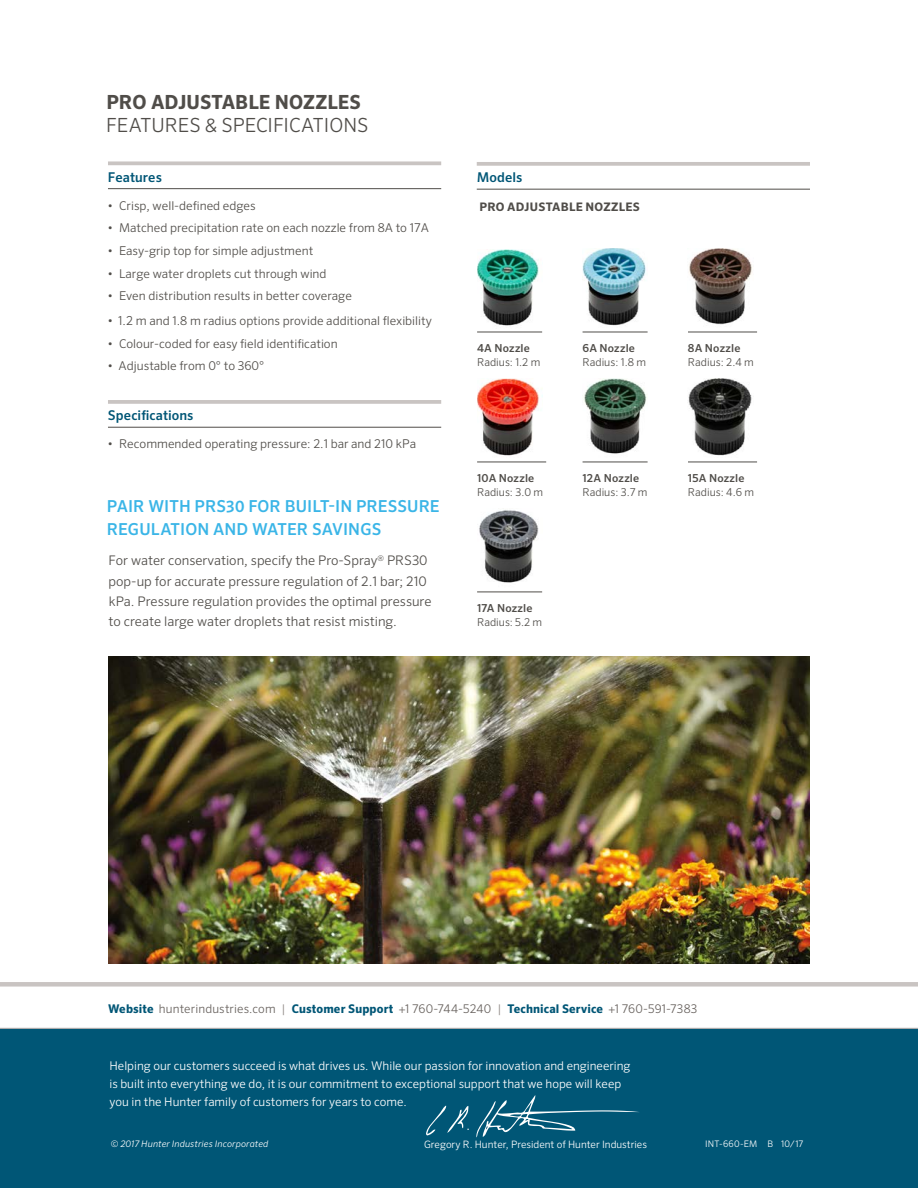
<style>
.page{position:relative;width:918px;height:1188px;background:#fff}
.page>*{position:absolute;margin:0;border:0;box-sizing:border-box;transform-origin:0 0}
.t1{font:300 19.5px "Sero Pro";color:#504d49}
.t2{font:700 19.5px "Sero Pro";color:#504d49}
.t3{font:500 16.5px/22.5px "Sero Pro";color:#3ab5e7}
.t4{font:500 13.5px "Sero Pro";letter-spacing:.005em;color:#005676}
.t5{font:300 13.2px/20.2px "Sero Pro";color:#504d49}
.t6{font:300 12.15px "Sero Pro";color:#504d49}
.t7{font:300 12px/18px "Sero Pro";color:#fff}
.t8{font:300 12px "Sero Pro";letter-spacing:.01em;color:#68625e}
.t9{font:700 11.7px "Sero Pro";letter-spacing:.02em;color:#504d49}
.t10{font:500 10.95px "Sero Pro";letter-spacing:.015em;color:#504d49}
.t11{font:300 10.8px "Sero Pro";color:#504d49}
.t12{font:300 10.2px "Sero Pro";color:#fff}
.t13{font:italic 300 9px "Sero Pro";letter-spacing:.02em;color:#fff}
.t14{font:300 9px "Sero Pro";letter-spacing:.025em;color:#fff}
.s1{font-size:12.3px}
.s2{font-weight:700;color:#005676}
.s3{color:#908a86}
</style>
<div class="page">
<div style="left:0;top:982px;width:918px;height:5px;background:#c9c4c2"></div>
<div style="left:0;top:1029px;width:918px;height:159px;background:#005676"></div>
<hr style="left:0;top:1028px;width:918px;height:1px;background:#9b9b9c">
<svg style="left:476px;top:1095px;width:163px;height:43px"></svg>
<svg style="left:426px;top:1106px;width:43px;height:30px"></svg>
<svg style="left:108px;top:161px;width:333px;height:4px"></svg>
<hr style="left:108px;top:188px;width:333px;height:1px;background:#504d49">
<svg style="left:477px;top:162px;width:333px;height:4px"></svg>
<hr style="left:477px;top:189px;width:333px;height:1px;background:#504d49">
<svg style="left:108px;top:400px;width:333px;height:4px"></svg>
<hr style="left:108px;top:427px;width:333px;height:1px;background:#504d49">
<img style="left:477px;top:249px;width:65px;height:83px">
<img style="left:477px;top:378px;width:65px;height:84px">
<img style="left:479px;top:510px;width:60px;height:73px">
<img style="left:583px;top:248px;width:65px;height:84px">
<img style="left:584px;top:378px;width:63px;height:76px">
<img style="left:689px;top:248px;width:63px;height:77px">
<img style="left:688px;top:378px;width:65px;height:84px">
<hr style="left:477px;top:332px;width:65px;height:1px;background:#504d49">
<hr style="left:477px;top:462px;width:69px;height:1px;background:#504d49">
<hr style="left:477px;top:592px;width:65px;height:1px;background:#504d49">
<hr style="left:583px;top:332px;width:65px;height:1px;background:#504d49">
<hr style="left:583px;top:462px;width:65px;height:1px;background:#504d49">
<hr style="left:688px;top:332px;width:69px;height:1px;background:#504d49">
<hr style="left:688px;top:462px;width:69px;height:1px;background:#504d49">
<img style="left:108px;top:657px;width:702px;height:306px">
<h1 class="t2" style="left:107px;top:90px;width:256px">PRO ADJUSTABLE NOZZLES</h1>
<h1 class="t1" style="left:106px;top:113px;width:264px">FEATURES &amp; SPECIFICATIONS</h1>
<p class="t4" style="left:108px;top:169px;width:55px">Features</p>
<p class="t6" style="left:108px;top:198px;width:150px">• Crisp, well-defined edges</p>
<p class="t6" style="left:108px;top:221px;width:323px">• Matched precipitation rate on each nozzle from 8A to 17A</p>
<p class="t6" style="left:108px;top:244px;width:207px">• Easy-grip top for simple adjustment</p>
<p class="t6" style="left:108px;top:266px;width:221px">• Large water droplets cut through wind</p>
<p class="t6" style="left:108px;top:289px;width:246px">• Even distribution results in better coverage</p>
<p class="t6" style="left:108px;top:313px;width:326px"><span class="s1">• 1.2 m</span> and 1.8 m radius options provide additional flexibility</p>
<p class="t6" style="left:108px;top:336px;width:232px">• Colour-coded for easy field identification</p>
<p class="t6" style="left:108px;top:359px;width:158px">• Adjustable from 0° to 360°</p>
<p class="t4" style="left:108px;top:407px;width:87px">Specifications</p>
<p class="t6" style="left:108px;top:437px;width:310px">• Recommended operating pressure: 2.1 bar and 210 kPa</p>
<h2 class="t3" style="left:107px;top:495px;width:334px">PAIR WITH PRS30 FOR BUILT-IN PRESSURE<br>REGULATION AND WATER SAVINGS</h2>
<p class="t5" style="left:109px;top:550px;width:325px">For water conservation, specify the Pro-Spray<sup>®</sup> PRS30 pop-up for accurate pressure regulation of 2.1 bar; 210 kPa. Pressure regulation provides the optimal pressure to create large water droplets that resist misting.</p>
<p class="t4" style="left:477px;top:169px;width:47px">Models</p>
<p class="t9" style="left:479px;top:200px;width:162px">PRO ADJUSTABLE NOZZLES</p>
<p class="t10" style="left:477px;top:342px;width:54px">4A Nozzle</p>
<p class="t11" style="left:477px;top:356px;width:65px">Radius: 1.2 m</p>
<p class="t10" style="left:583px;top:342px;width:54px">6A Nozzle</p>
<p class="t11" style="left:583px;top:356px;width:65px">Radius: 1.8 m</p>
<p class="t10" style="left:477px;top:472px;width:59px">10A Nozzle</p>
<p class="t11" style="left:477px;top:486px;width:68px">Radius: 3.0 m</p>
<p class="t10" style="left:583px;top:472px;width:58px">12A Nozzle</p>
<p class="t11" style="left:583px;top:486px;width:67px">Radius: 3.7 m</p>
<p class="t10" style="left:477px;top:602px;width:57px">17A Nozzle</p>
<p class="t11" style="left:477px;top:616px;width:67px">Radius: 5.2 m</p>
<p class="t10" style="left:688px;top:342px;width:54px">8A Nozzle</p>
<p class="t11" style="left:688px;top:356px;width:67px">Radius: 2.4 m</p>
<p class="t10" style="left:688px;top:472px;width:58px">15A Nozzle</p>
<p class="t11" style="left:688px;top:486px;width:68px">Radius: 4.6 m</p>
<p class="t8" style="left:108px;top:1001px;width:591px"><span class="s2">Website</span> hunterindustries.com <span class="s3">|</span> <span class="s2">Customer Support</span> +1 760-744-5240 <span class="s3">|</span> <span class="s2">Technical Service</span> +1 760-591-7383</p>
<p class="t7" style="left:110px;top:1056px;width:523px">Helping our customers succeed is what drives us. While our passion for innovation and engineering is built into everything we do, it is our commitment to exceptional support that we hope will keep you in the Hunter family of customers for years to come.</p>
<p class="t13" style="left:111px;top:1138px;width:159px">© 2017 Hunter Industries Incorporated</p>
<p class="t12" style="left:424px;top:1139px;width:224px">Gregory R. Hunter, President of Hunter Industries</p>
<p class="t14" style="left:705px;top:1138px;width:100px">INT-660-EM B 10/17</p>
</div>
